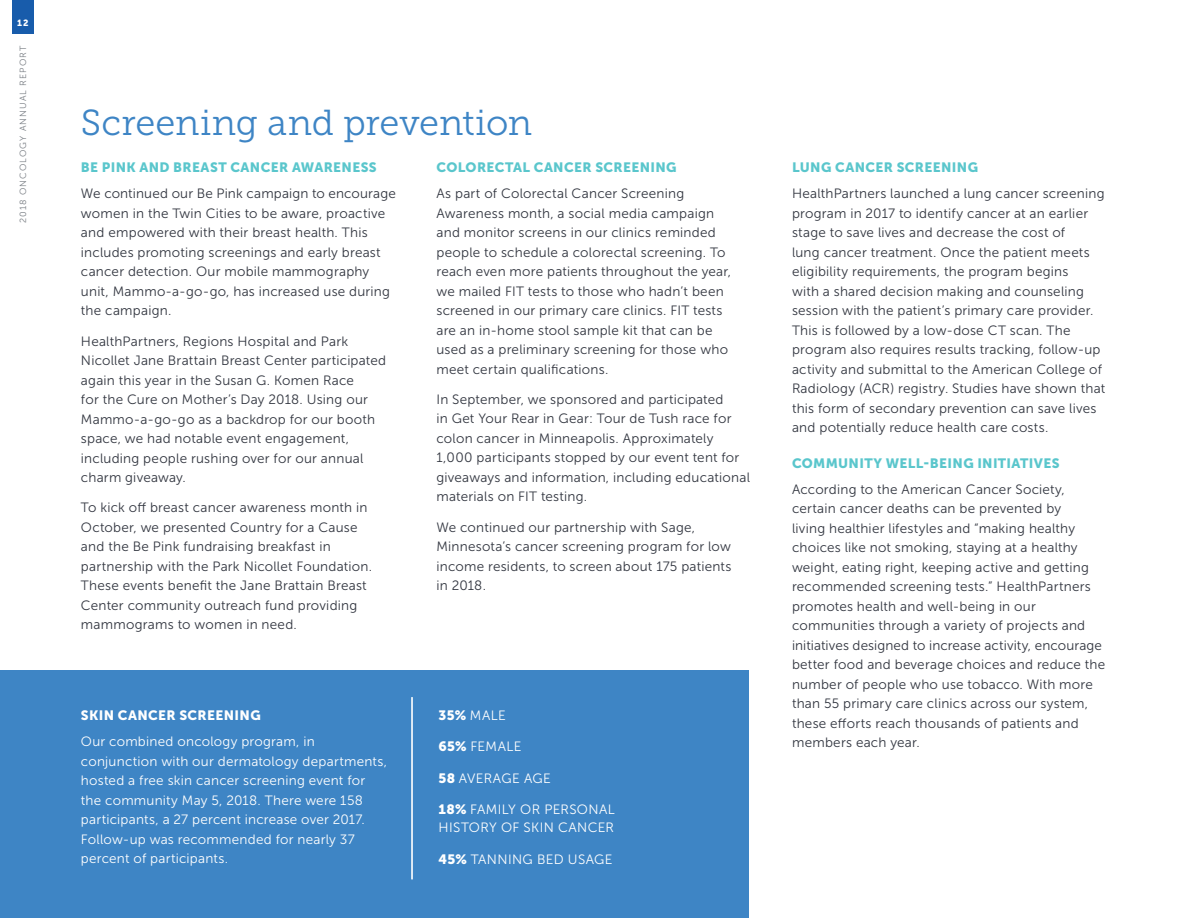
<style>
.page{position:relative;width:1188px;height:918px;background:#fff}
.page>*{position:absolute;margin:0;border:0;box-sizing:border-box;transform-origin:0 0}
.t1{font:36px "Museo Slab 300";color:#3e85c5}
.t2{font:13.5px/19.5px "Museo Sans 300";letter-spacing:.015em;color:#323640}
.t3{font:13.5px/19.5px "Museo Sans 300";letter-spacing:.02em;color:#fff}
.t4{font:13.5px "Museo Sans 900";letter-spacing:.025em;color:#5ac6cc}
.t5{font:13.5px "Museo Sans 900";letter-spacing:.025em;color:#fff}
.t6{font:9px "Museo Sans 300";letter-spacing:.12em;color:#787d83}
.t7{font:9px "Museo Sans 900";color:#fff}
.s1{font-family:"Museo Sans 900"}
</style>
<div class="page">
<div style="left:12px;top:0;width:22px;height:34px;background:#185cab"></div>
<div style="left:0;top:670px;width:749px;height:248px;background:#3e85c5"></div>
<hr style="left:412px;top:697px;width:1px;height:182px;background:#fff">
<hr style="left:411px;top:697px;width:1px;height:182px;background:#fff">
<p class="t7" style="left:17px;top:18px;width:13px">12</p>
<p class="t6" style="left:18px;top:223px;width:178px;rotate:-90deg">2018 ONCOLOGY ANNUAL REPORT</p>
<h1 class="t1" style="left:81px;top:103px;width:453px">Screening and prevention</h1>
<p class="t4" style="left:81px;top:160px;width:297px">BE PINK AND BREAST CANCER AWARENESS</p>
<p class="t2" style="left:81px;top:184px;width:316px">We continued our Be Pink campaign to encourage women in the Twin Cities to be aware, proactive and empowered with their breast health. This includes promoting screenings and early breast cancer detection. Our mobile mammography unit, Mammo-a-go-go, has increased use during the campaign.</p>
<p class="t2" style="left:81px;top:331px;width:307px">HealthPartners, Regions Hospital and Park Nicollet Jane Brattain Breast Center participated again this year in the Susan G. Komen Race<br>for the Cure on Mother’s Day 2018. Using our Mammo-a-go-go as a backdrop for our booth space, we had notable event engagement, including people rushing over for our annual charm giveaway.</p>
<p class="t2" style="left:81px;top:498px;width:293px">To kick off breast cancer awareness month in October, we presented Country for a Cause and the Be Pink fundraising breakfast in partnership with the Park Nicollet Foundation.<br>These events benefit the Jane Brattain Breast Center community outreach fund providing mammograms to women in need.</p>
<p class="t4" style="left:436px;top:160px;width:242px">COLORECTAL CANCER SCREENING</p>
<p class="t2" style="left:436px;top:184px;width:296px">As part of Colorectal Cancer Screening Awareness month, a social media campaign and monitor screens in our clinics reminded people to schedule a colorectal screening. To reach even more patients throughout the year, we mailed FIT tests to those who hadn’t been screened in our primary care clinics. FIT tests are an in-home stool sample kit that can be used as a preliminary screening for those who meet certain qualifications.</p>
<p class="t2" style="left:436px;top:390px;width:315px">In September, we sponsored and participated<br>in Get Your Rear in Gear: Tour de Tush race for colon cancer in Minneapolis. Approximately 1,000 participants stopped by our event tent for giveaways and information, including educational materials on FIT testing.</p>
<p class="t2" style="left:436px;top:517px;width:297px">We continued our partnership with Sage, Minnesota’s cancer screening program for low income residents, to screen about 175 patients in 2018.</p>
<p class="t5" style="left:81px;top:708px;width:181px">SKIN CANCER SCREENING</p>
<p class="t3" style="left:81px;top:732px;width:308px">Our combined oncology program, in conjunction with our dermatology departments, hosted a free skin cancer screening event for the community May 5, 2018. There were 158 participants, a 27 percent increase over 2017.<br>Follow-up was recommended for nearly 37 percent of participants.</p>
<p class="t3" style="left:439px;top:705px;width:69px"><span class="s1">35%</span> MALE</p>
<p class="t3" style="left:439px;top:737px;width:84px"><span class="s1">65%</span> FEMALE</p>
<p class="t3" style="left:439px;top:768px;width:114px"><span class="s1">58</span> AVERAGE AGE</p>
<p class="t3" style="left:439px;top:801px;width:178px;line-height:18px"><span class="s1">18%</span> FAMILY OR PERSONAL<br>HISTORY OF SKIN CANCER</p>
<p class="t3" style="left:439px;top:849px;width:175px"><span class="s1">45%</span> TANNING BED USAGE</p>
<p class="t4" style="left:792px;top:159px;width:188px">LUNG CANCER SCREENING</p>
<p class="t2" style="left:792px;top:184px;width:315px">HealthPartners launched a lung cancer screening program in 2017 to identify cancer at an earlier stage to save lives and decrease the cost of<br>lung cancer treatment. Once the patient meets eligibility requirements, the program begins<br>with a shared decision making and counseling session with the patient’s primary care provider.<br>This is followed by a low-dose CT scan. The program also requires results tracking, follow-up activity and submittal to the American College of Radiology (ACR) registry. Studies have shown that this form of secondary prevention can save lives and potentially reduce health care costs.</p>
<p class="t4" style="left:792px;top:455px;width:269px">COMMUNITY WELL-BEING INITIATIVES</p>
<p class="t2" style="left:792px;top:480px;width:315px">According to the American Cancer Society, certain cancer deaths can be prevented by<br>living healthier lifestyles and “making healthy choices like not smoking, staying at a healthy weight, eating right, keeping active and getting recommended screening tests.” HealthPartners promotes health and well-being in our communities through a variety of projects and initiatives designed to increase activity, encourage better food and beverage choices and reduce the number of people who use tobacco. With more than 55 primary care clinics across our system, these efforts reach thousands of patients and members each year.</p>
</div>
